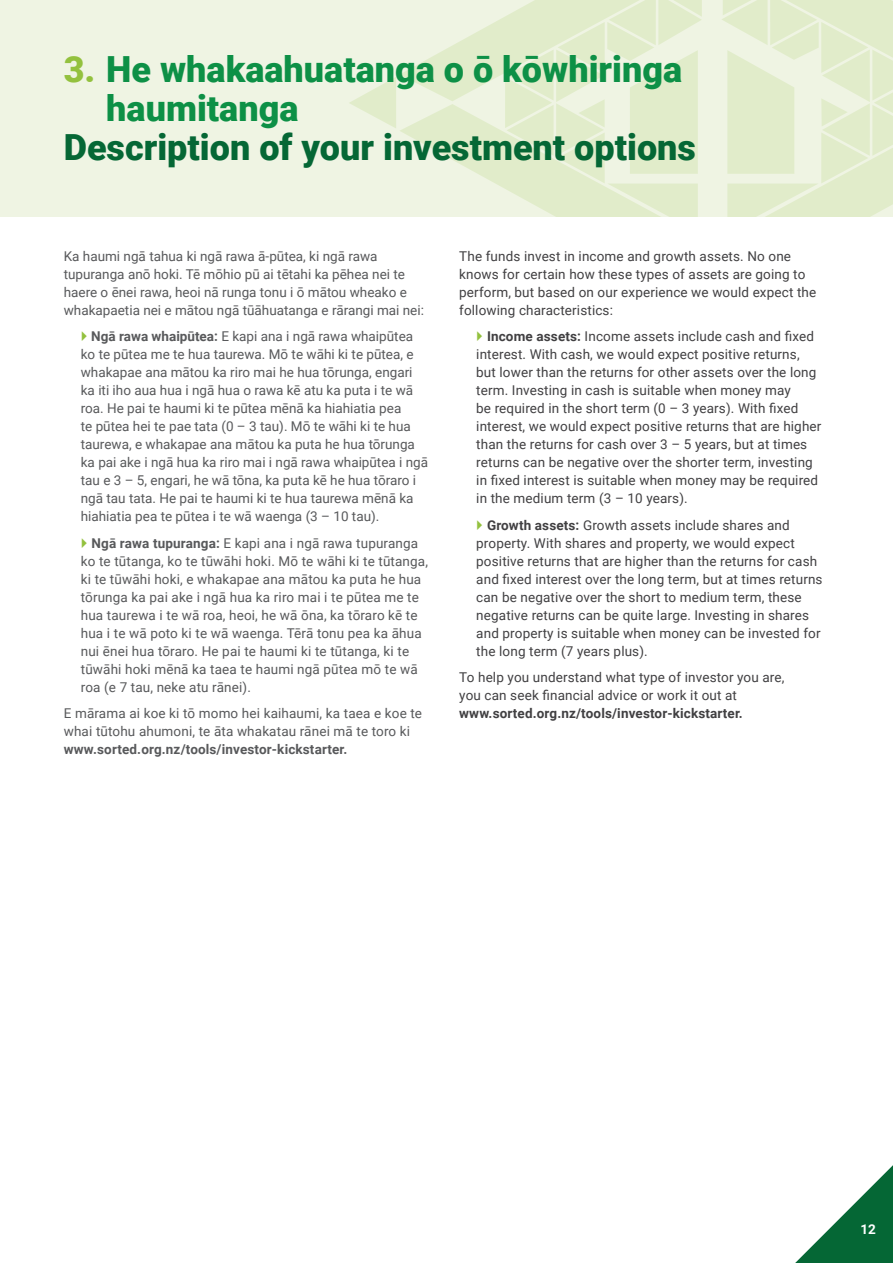
<style>
.page{position:relative;width:893px;height:1263px;background:#fff}
.page>*{position:absolute;margin:0;border:0;box-sizing:border-box;transform-origin:0 0}
.t1{font:900 36px/39px "Roboto";color:#0d9046}
.t2{font:900 36px "Roboto";color:#056735}
.t3{font:13.5px/18px "Roboto";color:#58595b}
.t4{font:13.5px/18px "Roboto";letter-spacing:.01em;color:#414042}
.t5{font:700 13.5px "Roboto";letter-spacing:.01em;color:#58595b}
.t6{font:700 13.5px "Roboto";letter-spacing:.01em;color:#414042}
.t7{font:700 13.5px "Roboto";color:#fff}
.s1{color:#93c13e}
.s2{font-weight:700}
</style>
<div class="page">
<div style="left:0;top:0;width:893px;height:217px;background:#eff4e3"></div>
<svg style="left:349px;top:0;width:544px;height:217px;fill:#e1ecca"></svg>
<svg style="left:795px;top:1165px;width:98px;height:98px"></svg>
<h1 class="t1" style="left:106px;top:49px;width:577px;text-indent:-43px"><span class="s1">3.</span> He whakaahuatanga o ō kōwhiringa haumitanga</h1>
<h1 class="t2" style="left:64px;top:122px;width:634px">Description of your investment options</h1>
<p class="t3" style="left:64px;top:246px;width:362px">Ka haumi ngā tahua ki ngā rawa ā-pūtea, ki ngā rawa tupuranga anō hoki. Tē mōhio pū ai tētahi ka pēhea nei te haere o ēnei rawa, heoi nā runga tonu i ō mātou wheako e whakapaetia nei e mātou ngā tūāhuatanga e rārangi mai nei:</p>
<p class="t3" style="left:81px;top:327px;width:349px;text-indent:11px"><span class="s2">Ngā rawa whaipūtea:</span> E kapi ana i ngā rawa whaipūtea ko te pūtea me te hua taurewa. Mō te wāhi ki te pūtea, e whakapae ana mātou ka riro mai he hua tōrunga, engari ka iti iho aua hua i ngā hua o rawa kē atu ka puta i te wā roa. He pai te haumi ki te pūtea mēnā ka hiahiatia pea<br>te pūtea hei te pae tata (0 – 3 tau). Mō te wāhi ki te hua taurewa, e whakapae ana mātou ka puta he hua tōrunga ka pai ake i ngā hua ka riro mai i ngā rawa whaipūtea i ngā tau e 3 – 5, engari, he wā tōna, ka puta kē he hua tōraro i ngā tau tata. He pai te haumi ki te hua taurewa mēnā ka hiahiatia pea te pūtea i te wā waenga (3 – 10 tau).</p>
<p class="t3" style="left:81px;top:533px;width:349px;text-indent:11px"><span class="s2">Ngā rawa tupuranga:</span> E kapi ana i ngā rawa tupuranga ko te tūtanga, ko te tūwāhi hoki. Mō te wāhi ki te tūtanga, ki te tūwāhi hoki, e whakapae ana mātou ka puta he hua tōrunga ka pai ake i ngā hua ka riro mai i te pūtea me te hua taurewa i te wā roa, heoi, he wā ōna, ka tōraro kē te hua i te wā poto ki te wā waenga. Tērā tonu pea ka āhua nui ēnei hua tōraro. He pai te haumi ki te tūtanga, ki te tūwāhi hoki mēnā ka taea te haumi ngā pūtea mō te wā roa (e 7 tau, neke atu rānei).</p>
<p class="t3" style="left:64px;top:704px;width:360px">E mārama ai koe ki tō momo hei kaihaumi, ka taea e koe te whai tūtohu ahumoni, te āta whakatau rānei mā te toro ki</p>
<p class="t5" style="left:64px;top:740px;width:285px">www.sorted.org.nz/tools/investor-kickstarter.</p>
<p class="t4" style="left:459px;top:246px;width:359px">The funds invest in income and growth assets. No one knows for certain how these types of assets are going to perform, but based on our experience we would expect the following characteristics:</p>
<p class="t4" style="left:476px;top:327px;width:347px;text-indent:11px"><span class="s2">Income assets:</span> Income assets include cash and fixed interest. With cash, we would expect positive returns, but lower than the returns for other assets over the long term. Investing in cash is suitable when money may<br>be required in the short term (0 – 3 years). With fixed interest, we would expect positive returns that are higher than the returns for cash over 3 – 5 years, but at times returns can be negative over the shorter term, investing in fixed interest is suitable when money may be required in the medium term (3 – 10 years).</p>
<p class="t4" style="left:476px;top:515px;width:348px;text-indent:11px"><span class="s2">Growth assets:</span> Growth assets include shares and property. With shares and property, we would expect positive returns that are higher than the returns for cash and fixed interest over the long term, but at times returns can be negative over the short to medium term, these negative returns can be quite large. Investing in shares and property is suitable when money can be invested for the long term (7 years plus).</p>
<p class="t4" style="left:459px;top:668px;width:327px">To help you understand what type of investor you are, you can seek financial advice or work it out at</p>
<p class="t6" style="left:459px;top:704px;width:285px">www.sorted.org.nz/tools/investor-kickstarter.</p>
<p class="t7" style="left:860px;top:1219px;width:17px">12</p>
</div>
